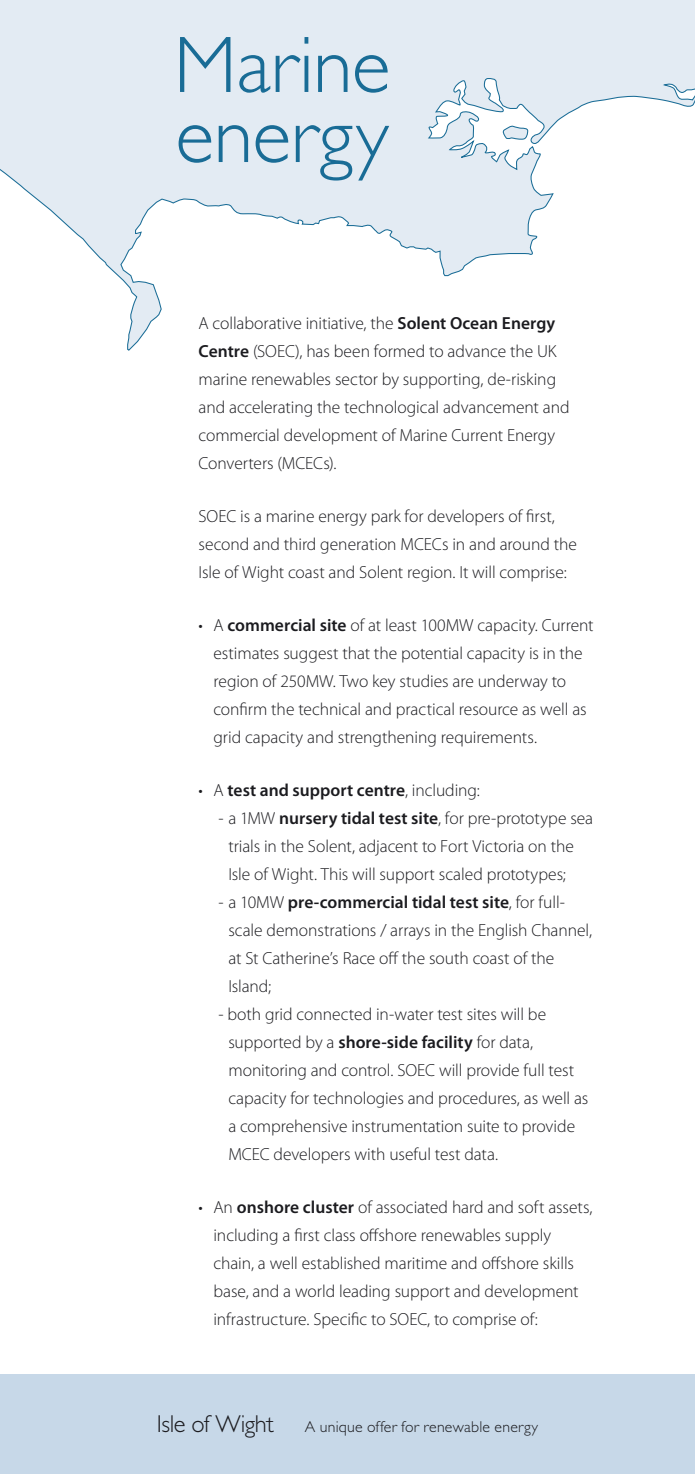
<style>
.page{position:relative;width:695px;height:1474px;background:#fff}
.page>*{position:absolute;margin:0;border:0;box-sizing:border-box;transform-origin:0 0}
.t1{font:300 80.5px/70px "Gill Sans";letter-spacing:-.005em;color:#196c96}
.t2{font:300 24.5px "Gill Sans";letter-spacing:-.02em;color:#1b1b1f}
.t3{font:300 17.5px/28px "Myriad Pro";letter-spacing:-.005em;color:#1b1b1f}
.t4{font:600 17.5px "Myriad Pro";color:#1b1b1f}
.t5{font:300 15.75px "Gill Sans";letter-spacing:.015em;color:#1b1b1f}
.s1{font-weight:600}
.s2{font-weight:300}
</style>
<div class="page">
<svg style="left:0;top:0;width:694px;height:351px"></svg>
<div style="left:0;top:1374px;width:694px;height:99px;background:#c7d8e8"></div>
<h1 class="t1" style="left:174px;top:31px;width:218px">Marine energy</h1>
<p class="t3" style="left:198px;top:309px;width:372px">A collaborative initiative, the <span class="s1">Solent Ocean Energy Centre</span> (SOEC), has been formed to advance the UK marine renewables sector by supporting, de-risking and accelerating the technological advancement and commercial development of Marine Current Energy Converters (MCECs).</p>
<p class="t3" style="left:198px;top:502px;width:380px">SOEC is a marine energy park for developers of first, second and third generation MCECs in and around the<br>Isle of Wight coast and Solent region. It will comprise:</p>
<p class="t3" style="left:213px;top:611px;width:381px;text-indent:-15px">• A <span class="s1">commercial site</span> of at least 100MW capacity. Current estimates suggest that the potential capacity is in the region of 250MW. Two key studies are underway to confirm the technical and practical resource as well as grid capacity and strengthening requirements.</p>
<p class="t4" style="left:198px;top:779px;width:283px"><span class="s2">• A</span> test and support centre<span class="s2">, including:</span></p>
<p class="t3" style="left:228px;top:804px;width:366px;text-indent:-10px">- a 1MW <span class="s1">nursery tidal test site</span>, for pre-prototype sea trials in the Solent, adjacent to Fort Victoria on the<br>Isle of Wight. This will support scaled prototypes;</p>
<p class="t3" style="left:228px;top:888px;width:365px;text-indent:-10px">- a 10MW <span class="s1">pre-commercial tidal test site</span>, for full&shy;scale demonstrations / arrays in the English Channel, at St Catherine’s Race off the south coast of the Island;</p>
<p class="t3" style="left:228px;top:1000px;width:361px;text-indent:-10px">- both grid connected in-water test sites will be supported by a <span class="s1">shore-side facility</span> for data, monitoring and control. SOEC will provide full test capacity for technologies and procedures, as well as a comprehensive instrumentation suite to provide MCEC developers with useful test data.</p>
<p class="t3" style="left:213px;top:1192px;width:380px;text-indent:-15px">• An <span class="s1">onshore cluster</span> of associated hard and soft assets, including a first class offshore renewables supply chain, a well established maritime and offshore skills base, and a world leading support and development infrastructure. Specific to SOEC, to comprise of:</p>
<h2 class="t2" style="left:157px;top:1409px;width:118px">Isle of Wight</h2>
<p class="t5" style="left:305px;top:1417px;width:234px">A unique offer for renewable energy</p>
</div>
